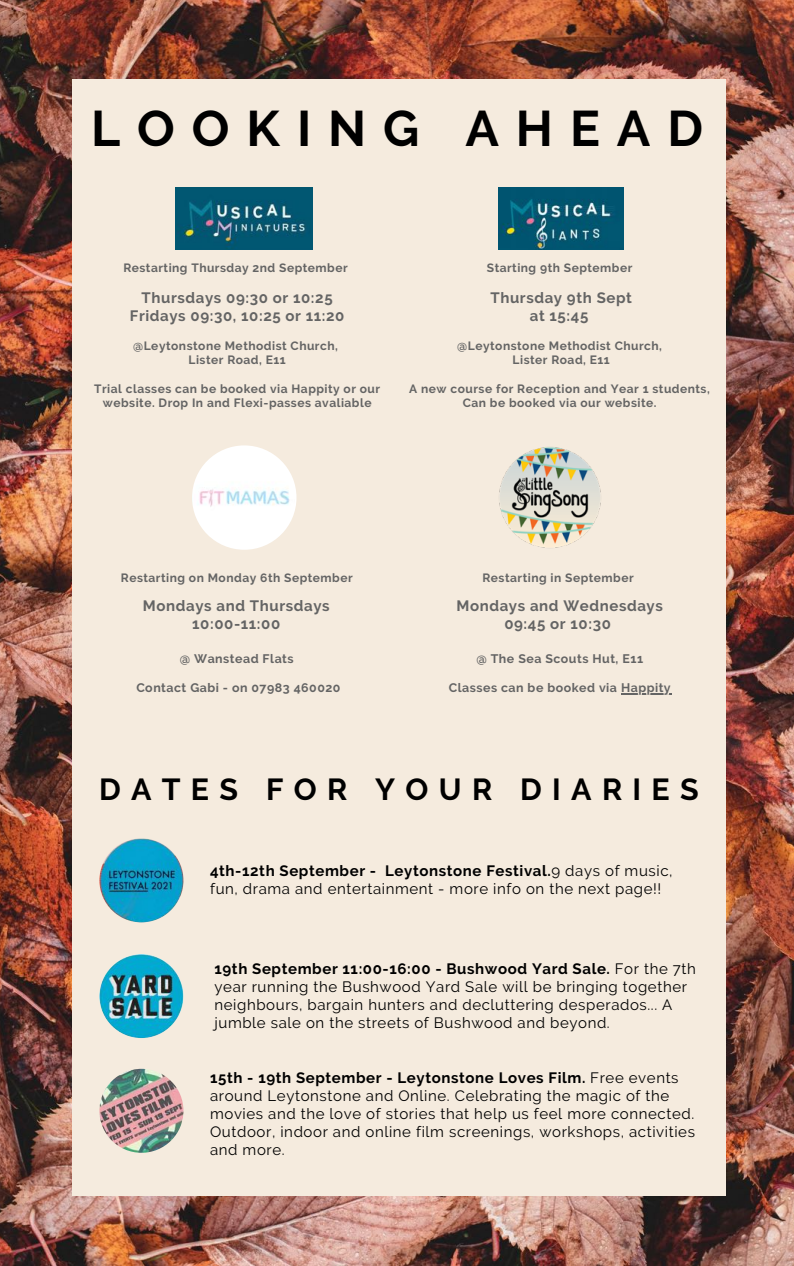
<style>
.page{position:relative;width:794px;height:1266px;background:#fff}
.page>*{position:absolute;margin:0;border:0;box-sizing:border-box;transform-origin:0 0}
.t1{font:700 49.88px "Raleway";letter-spacing:.34em;color:#000}
.t2{font:700 30.38px "Raleway";letter-spacing:.34em;color:#000}
.t3{font:15px/18px "Raleway";letter-spacing:.04em;color:#000}
.t4{font:700 15px/18px "Raleway";letter-spacing:.04em;color:#646464;text-align:center}
.t5{font:700 12.38px "Raleway";letter-spacing:.04em;color:#646464}
.t6{font:700 12px/14.1px "Raleway";letter-spacing:.04em;color:#646464;text-align:center}
.s1{font-weight:700}
</style>
<div class="page">
<img style="left:0;top:0;width:793px;height:1266px">
<div style="left:73px;top:79px;width:651px;height:1116px;background:#f5ebde"></div>
<img style="left:176px;top:187px;width:136px;height:63px">
<img style="left:498px;top:187px;width:125px;height:63px">
<img style="left:192px;top:445px;width:104px;height:105px;border-radius:50%">
<img style="left:492px;top:440px;width:115px;height:115px;border-radius:50%">
<img style="left:99px;top:954px;width:84px;height:84px;border-radius:50%">
<hr style="left:620px;top:693px;width:51px;height:1px;background:#646464">
<img style="left:99px;top:1069px;width:84px;height:83px;border-radius:50%">
<img style="left:99px;top:838px;width:84px;height:84px;border-radius:50%">
<h1 class="t1" style="left:91px;top:99px;width:613px">LOOKING AHEAD</h1>
<p class="t6" style="left:123px;top:261px;width:226px">Restarting Thursday 2nd September</p>
<p class="t4" style="left:130px;top:289px;width:216px">Thursdays 09:30 or 10:25<br>Fridays 09:30, 10:25 or 11:20</p>
<p class="t6" style="left:133px;top:339px;width:206px">@Leytonstone Methodist Church,<br>Lister Road, E11</p>
<p class="t6" style="left:94px;top:381px;width:287px">Trial classes can be booked via Happity or our website. Drop In and Flexi-passes avaliable</p>
<p class="t6" style="left:486px;top:261px;width:147px">Starting 9th September</p>
<p class="t4" style="left:490px;top:289px;width:143px">Thursday 9th Sept at 15:45</p>
<p class="t6" style="left:457px;top:339px;width:206px">@Leytonstone Methodist Church,<br>Lister Road, E11</p>
<p class="t6" style="left:409px;top:381px;width:302px">A new course for Reception and Year 1 students,<br>Can be booked via our website.</p>
<p class="t6" style="left:121px;top:571px;width:233px">Restarting on Monday 6th September</p>
<p class="t4" style="left:143px;top:597px;width:188px">Mondays and Thursdays<br>10:00-11:00</p>
<p class="t5" style="left:180px;top:651px;width:115px">@ Wanstead Flats</p>
<p class="t5" style="left:136px;top:680px;width:205px">Contact Gabi - on 07983 460020</p>
<p class="t6" style="left:482px;top:571px;width:153px">Restarting in September</p>
<p class="t4" style="left:456px;top:597px;width:208px">Mondays and Wednesdays<br>09:45 or 10:30</p>
<p class="t5" style="left:476px;top:651px;width:168px">@ The Sea Scouts Hut, E11</p>
<p class="t5" style="left:448px;top:680px;width:223px">Classes can be booked via Happity</p>
<h2 class="t2" style="left:99px;top:771px;width:601px">DATES FOR YOUR DIARIES</h2>
<p class="t3" style="left:210px;top:862px;width:463px"><span class="s1">4th-12th September - Leytonstone Festival.</span>9 days of music, fun, drama and entertainment - more info on the next page!!</p>
<p class="t3" style="left:214px;top:960px;width:482px"><span class="s1">19th September 11:00-16:00 - Bushwood Yard Sale.</span> For the 7th year running the Bushwood Yard Sale will be bringing together neighbours, bargain hunters and decluttering desperados... A jumble sale on the streets of Bushwood and beyond.</p>
<p class="t3" style="left:210px;top:1068px;width:486px"><span class="s1">15th - 19th September - Leytonstone Loves Film.</span> Free events around Leytonstone and Online. Celebrating the magic of the movies and the love of stories that help us feel more connected.<br>Outdoor, indoor and online film screenings, workshops, activities and more.</p>
</div>
